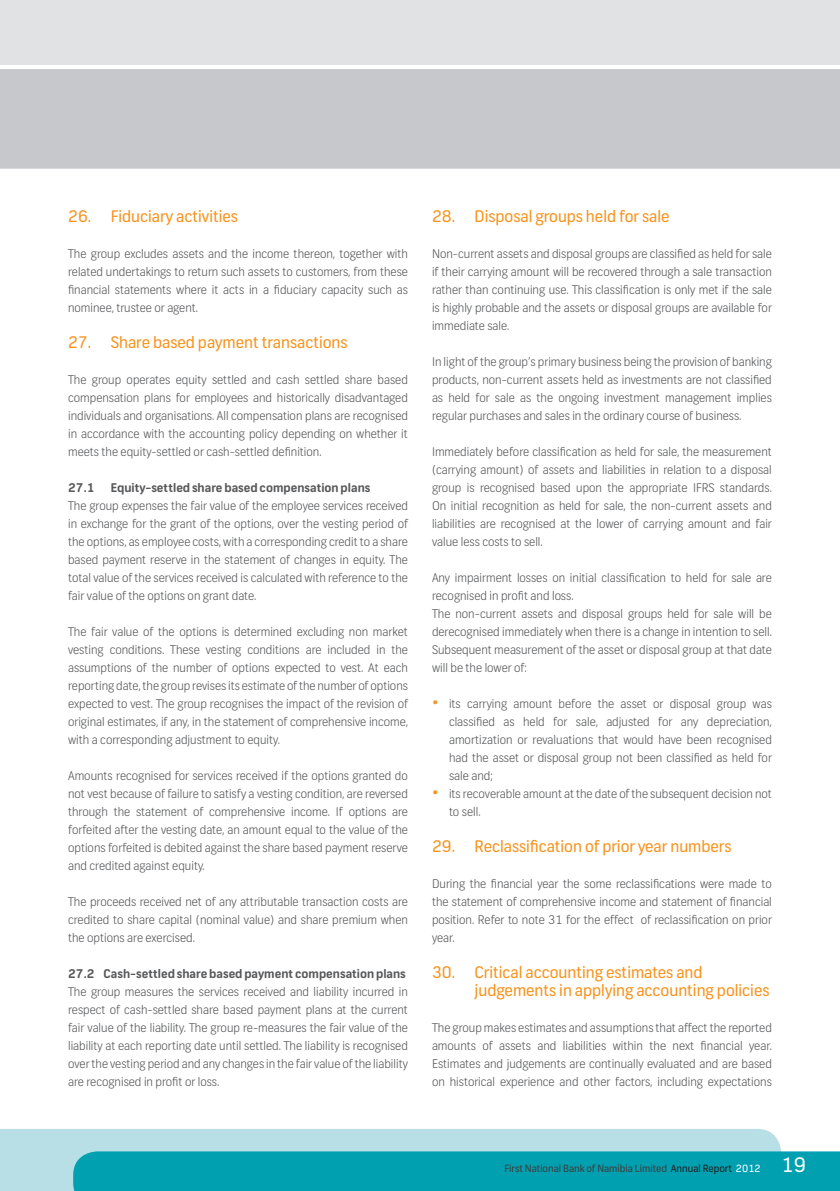
<style>
.page{position:relative;width:840px;height:1191px;background:#fff}
.page>*{position:absolute;margin:0;border:0;box-sizing:border-box;transform-origin:0 0}
.Heading_regular{font:16px/18px "FNB Sans";color:#f7931d}
.bodycopy{font:300 12px/18px "FNB Sans";color:#57585a;text-align:justify}
.bodycopy_bold{font:700 12px "FNB Sans";color:#57585a}
.t1{font:10px "FNB Sans";color:#3e3e3f}
.s1{font-size:18px;color:#f7931d}
.s2{color:#231f20}
.s3{color:#fff}
.s4{font-size:20px;color:#fff}
</style>
<div class="page">
<svg style="left:0;top:0;width:839px;height:169px;background:#d0d2d4"></svg>
<div style="left:0;top:1129px;width:780px;height:62px;background:#b8dfe6"></div>
<div style="left:73px;top:1151px;width:766px;height:40px;background:#00a0b0"></div>
<hr style="left:0;top:65px;width:839px;height:4px;background:#fff">
<p class="Heading_regular" style="left:68px;top:207px;width:171px">26. Fiduciary activities</p>
<p class="bodycopy" style="left:68px;top:245px;width:341px">The group excludes assets and the income thereon, together with related undertakings to return such assets to customers, from these financial statements where it acts in a fiduciary capacity such as nominee, trustee or agent.</p>
<p class="Heading_regular" style="left:68px;top:333px;width:281px">27. Share based payment transactions</p>
<p class="bodycopy" style="left:68px;top:371px;width:341px">The group operates equity settled and cash settled share based compensation plans for employees and historically disadvantaged individuals and organisations. All compensation plans are recognised in accordance with the accounting policy depending on whether it meets the equity-settled or cash-settled definition.</p>
<p class="bodycopy_bold" style="left:68px;top:480px;width:28px">27.1</p>
<p class="bodycopy_bold" style="left:111px;top:480px;width:261px">Equity-settled share based compensation plans</p>
<p class="bodycopy" style="left:68px;top:497px;width:341px">The group expenses the fair value of the employee services received in exchange for the grant of the options, over the vesting period of the options, as employee costs, with a corresponding credit to a share based payment reserve in the statement of changes in equity. The total value of the services received is calculated with reference to the fair value of the options on grant date.</p>
<p class="bodycopy" style="left:68px;top:623px;width:341px">The fair value of the options is determined excluding non market vesting conditions. These vesting conditions are included in the assumptions of the number of options expected to vest. At each reporting date, the group revises its estimate of the number of options expected to vest. The group recognises the impact of the revision of original estimates, if any, in the statement of comprehensive income, with a corresponding adjustment to equity.</p>
<p class="bodycopy" style="left:68px;top:767px;width:341px">Amounts recognised for services received if the options granted do not vest because of failure to satisfy a vesting condition, are reversed through the statement of comprehensive income. If options are forfeited after the vesting date, an amount equal to the value of the options forfeited is debited against the share based payment reserve and credited against equity.</p>
<p class="bodycopy" style="left:68px;top:893px;width:341px">The proceeds received net of any attributable transaction costs are credited to share capital (nominal value) and share premium when the options are exercised.</p>
<p class="bodycopy_bold" style="left:68px;top:966px;width:339px">27.2 Cash-settled share based payment compensation plans</p>
<p class="bodycopy" style="left:68px;top:983px;width:341px">The group measures the services received and liability incurred in respect of cash-settled share based payment plans at the current fair value of the liability. The group re-measures the fair value of the liability at each reporting date until settled. The liability is recognised over the vesting period and any changes in the fair value of the liability are recognised in profit or loss.</p>
<p class="Heading_regular" style="left:432px;top:207px;width:239px">28. Disposal groups held for sale</p>
<p class="bodycopy" style="left:432px;top:245px;width:341px">Non-current assets and disposal groups are classified as held for sale if their carrying amount will be recovered through a sale transaction rather than continuing use. This classification is only met if the sale is highly probable and the assets or disposal groups are available for immediate sale.</p>
<p class="bodycopy" style="left:432px;top:353px;width:341px">In light of the group’s primary business being the provision of banking products, non-current assets held as investments are not classified as held for sale as the ongoing investment management implies regular purchases and sales in the ordinary course of business.</p>
<p class="bodycopy" style="left:432px;top:443px;width:341px">Immediately before classification as held for sale, the measurement (carrying amount) of assets and liabilities in relation to a disposal group is recognised based upon the appropriate IFRS standards.<br>On initial recognition as held for sale, the non-current assets and liabilities are recognised at the lower of carrying amount and fair value less costs to sell.</p>
<p class="bodycopy" style="left:432px;top:569px;width:341px">Any impairment losses on initial classification to held for sale are recognised in profit and loss.</p>
<p class="bodycopy" style="left:432px;top:605px;width:341px">The non-current assets and disposal groups held for sale will be derecognised immediately when there is a change in intention to sell.<br>Subsequent measurement of the asset or disposal group at that date will be the lower of:</p>
<p class="bodycopy" style="left:449px;top:695px;width:324px;text-indent:-17px"><span class="s1">•</span> its carrying amount before the asset or disposal group was classified as held for sale, adjusted for any depreciation, amortization or revaluations that would have been recognised had the asset or disposal group not been classified as held for sale and;</p>
<p class="bodycopy" style="left:449px;top:785px;width:324px;text-indent:-17px"><span class="s1">•</span> its recoverable amount at the date of the subsequent decision not to sell.</p>
<p class="Heading_regular" style="left:432px;top:837px;width:301px">29. Reclassification of prior year numbers</p>
<p class="bodycopy" style="left:432px;top:875px;width:341px">During the financial year the some reclassifications were made to the statement of comprehensive income and statement of financial position. Refer to note 31 for the effect of reclassification on prior year.</p>
<p class="Heading_regular" style="left:474px;top:963px;width:296px;text-indent:-43px">30. Critical accounting estimates and judgements in applying accounting policies</p>
<p class="bodycopy" style="left:432px;top:1019px;width:341px">The group makes estimates and assumptions that affect the reported amounts of assets and liabilities within the next financial year.<br>Estimates and judgements are continually evaluated and are based on historical experience and other factors, including expectations</p>
<p class="t1" style="left:504px;top:1162px;width:303px">First National Bank of Namibia Limited <span class="s2">Annual Report</span> <span class="s3">2012</span> <span class="s4">19</span></p>
</div>
